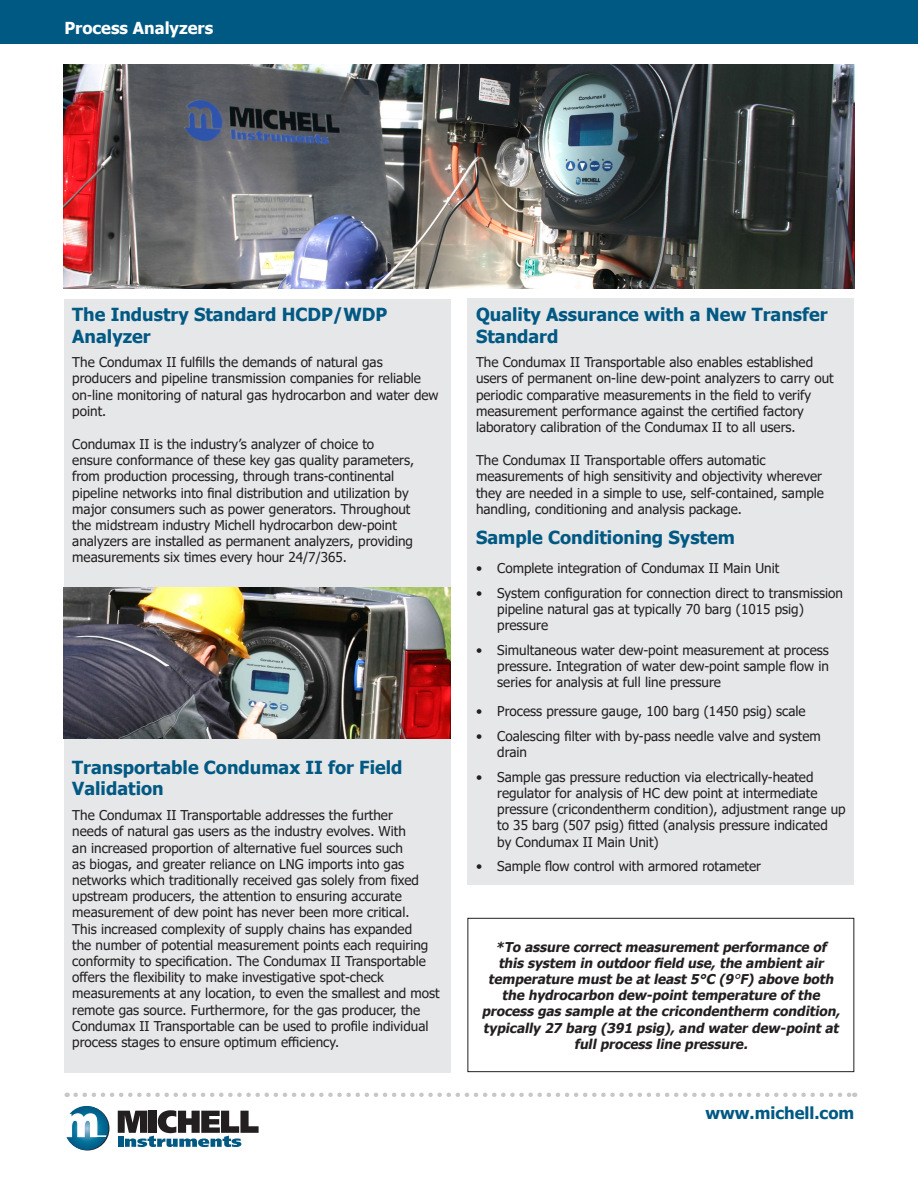
<style>
.page{position:relative;width:918px;height:1188px;background:#fff}
.page>*{position:absolute;margin:0;border:0;box-sizing:border-box;transform-origin:0 0}
.Heading_3{font:700 18px/21.6px "Tahoma";color:#005983}
.t1{font:700 16.5px "Tahoma";color:#fff}
.t2{font:700 16.5px "Tahoma";color:#005983}
.Body_text{font:13.5px/16.2px "Tahoma";color:#231f20}
.Body_text-2{font:italic 700 13.5px/16.2px "Tahoma";color:#231f20;text-align:center}
.s1{font-weight:400}
</style>
<div class="page">
<svg style="left:65px;top:1106px;width:44px;height:45px"></svg>
<svg style="left:64px;top:1106px;width:45px;height:44px"></svg>
<svg style="left:118px;top:1110px;width:141px;height:37px"></svg>
<svg style="left:64px;top:1114px;width:43px;height:23px"></svg>
<div style="left:0;top:0;width:918px;height:44px;background:#005983"></div>
<svg style="left:76px;top:1093px;width:779px;height:4px"></svg>
<div style="left:64px;top:299px;width:386px;height:774px;background:#e6e7e9"></div>
<div style="left:468px;top:299px;width:386px;height:586px;background:#e6e7e9"></div>
<div style="left:468px;top:918px;width:386px;height:154px;border:1px solid #231f20"></div>
<img style="left:64px;top:588px;width:386px;height:150px">
<img style="left:64px;top:64px;width:790px;height:224px">
<p class="t1" style="left:64px;top:16px;width:150px">Process Analyzers</p>
<p class="Heading_3" style="left:72px;top:304px;width:317px">The Industry Standard HCDP/WDP<br>Analyzer</p>
<p class="Body_text" style="left:72px;top:355px;width:368px">The Condumax II fulfills the demands of natural gas producers and pipeline transmission companies for reliable on-line monitoring of natural gas hydrocarbon and water dew point.</p>
<p class="Body_text" style="left:72px;top:437px;width:343px">Condumax II is the industry’s analyzer of choice to ensure conformance of these key gas quality parameters, from production processing, through trans-continental pipeline networks into final distribution and utilization by major consumers such as power generators. Throughout the midstream industry Michell hydrocarbon dew-point analyzers are installed as permanent analyzers, providing measurements six times every hour 24/7/365.</p>
<p class="Heading_3" style="left:72px;top:757px;width:332px">Transportable Condumax II for Field<br>Validation</p>
<p class="Body_text" style="left:72px;top:808px;width:369px">The Condumax II Transportable addresses the further<br>needs of natural gas users as the industry evolves. With<br>an increased proportion of alternative fuel sources such<br>as biogas, and greater reliance on LNG imports into gas networks which traditionally received gas solely from fixed upstream producers, the attention to ensuring accurate measurement of dew point has never been more critical.<br>This increased complexity of supply chains has expanded<br>the number of potential measurement points each requiring conformity to specification. The Condumax II Transportable offers the flexibility to make investigative spot-check measurements at any location, to even the smallest and most remote gas source. Furthermore, for the gas producer, the Condumax II Transportable can be used to profile individual process stages to ensure optimum efficiency.</p>
<p class="Heading_3" style="left:476px;top:304px;width:353px">Quality Assurance with a New Transfer<br>Standard</p>
<p class="Body_text" style="left:476px;top:355px;width:359px">The Condumax II Transportable also enables established users of permanent on-line dew-point analyzers to carry out periodic comparative measurements in the field to verify measurement performance against the certified factory laboratory calibration of the Condumax II to all users.</p>
<p class="Body_text" style="left:476px;top:453px;width:350px">The Condumax II Transportable offers automatic measurements of high sensitivity and objectivity wherever they are needed in a simple to use, self-contained, sample handling, conditioning and analysis package.</p>
<p class="Heading_3" style="left:476px;top:527px;width:260px">Sample Conditioning System</p>
<p class="Body_text" style="left:476px;top:561px;width:305px">• Complete integration of Condumax II Main Unit</p>
<p class="Body_text" style="left:497px;top:585px;width:347px;text-indent:-21px">• System configuration for connection direct to transmission pipeline natural gas at typically 70 barg (1015 psig) pressure</p>
<p class="Body_text" style="left:497px;top:642px;width:333px;text-align:justify;text-indent:-21px">• Simultaneous water dew-point measurement at process pressure. Integration of water dew-point sample flow in series for analysis at full line pressure</p>
<p class="Body_text" style="left:476px;top:704px;width:331px">• Process pressure gauge, 100 barg (1450 psig) scale</p>
<p class="Body_text" style="left:497px;top:729px;width:325px;text-indent:-21px">• Coalescing filter with by-pass needle valve and system drain</p>
<p class="Body_text" style="left:497px;top:769px;width:350px;text-indent:-21px">• Sample gas pressure reduction via electrically-heated regulator for analysis of HC dew point at intermediate pressure (cricondentherm condition), adjustment range up to 35 barg (507 psig) fitted (analysis pressure indicated<br>by Condumax II Main Unit)</p>
<p class="Body_text" style="left:476px;top:859px;width:287px">• Sample flow control with armored rotameter</p>
<p class="Body_text-2" style="left:482px;top:939px;width:363px">*To assure correctmeasurementperformance of this system in outdoorfield use,the ambientair temperature mustbe atleast5°C (9<span class="s1">°</span>F)above both the hydrocarbon dew-pointtemperature ofthe process gas sample atthe cricondentherm condition, typically 27 barg (391 psig),and waterdew-pointat fullprocess line pressure.</p>
<p class="t2" style="left:706px;top:1101px;width:150px">www.michell.com</p>
</div>
